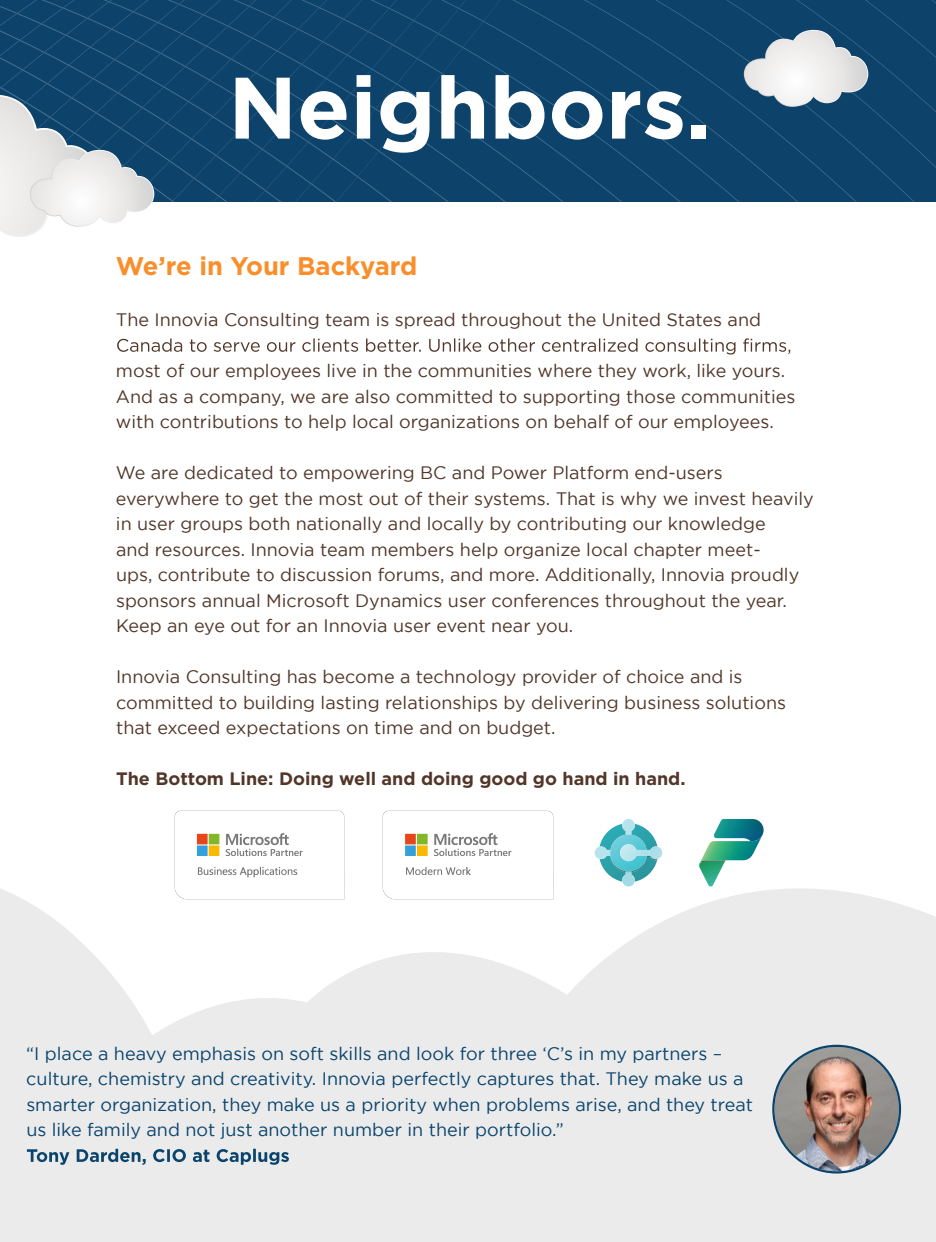
<style>
.page{position:relative;width:936px;height:1242px;background:#fff}
.page>*{position:absolute;margin:0;border:0;box-sizing:border-box;transform-origin:0 0}
.t1{font:700 87px "Gotham";color:#fff}
.t2{font:700 25.5px "Gotham";color:#f98e2b}
.t3{font:18px/25.5px "Gotham";color:#513629}
.t4{font:18px/25.5px "Gotham";color:#0a446c}
.t5{font:700 18px "Gotham";color:#513629}
</style>
<div class="page">
<svg style="left:0;top:815px;width:383px;height:427px"></svg>
<svg style="left:9px;top:853px;width:927px;height:389px;fill:#ebebec"></svg>
<div style="left:0;top:0;width:936px;height:202px;background:#0d436b"></div>
<svg style="left:117px;top:338px;width:673px;height:17px"></svg>
<svg style="left:744px;top:30px;width:128px;height:78px"></svg>
<svg style="left:27px;top:1149px;width:262px;height:16px;background:#a1b4c2"></svg>
<img style="left:774px;top:1047px;width:125px;height:124px;border-radius:62px">
<img style="left:714px;top:819px;width:49px;height:15px">
<svg style="left:699px;top:834px;width:64px;height:52px"></svg>
<img style="left:700px;top:835px;width:62px;height:28px">
<svg style="left:595px;top:819px;width:68px;height:68px"></svg>
<svg style="left:0;top:95px;width:158px;height:142px"></svg>
<img style="left:175px;top:810px;width:170px;height:90px">
<img style="left:383px;top:810px;width:170px;height:90px">
<h1 class="t1" style="left:228px;top:58px;width:484px">Neighbors.</h1>
<h2 class="t2" style="left:116px;top:251px;width:303px">We’re in Your Backyard</h2>
<p class="t3" style="left:116px;top:307px;width:647px">The Innovia Consulting team is spread throughout the United States and</p>
<p class="t3" style="left:116px;top:358px;width:681px">most of our employees live in the communities where they work, like yours.<br>And as a company, we are also committed to supporting those communities with contributions to help local organizations on behalf of our employees.</p>
<p class="t3" style="left:116px;top:460px;width:699px">We are dedicated to empowering BC and Power Platform end-users everywhere to get the most out of their systems. That is why we invest heavily in user groups both nationally and locally by contributing our knowledge<br>and resources. Innovia team members help organize local chapter meet-<br>ups, contribute to discussion forums, and more. Additionally, Innovia proudly sponsors annual Microsoft Dynamics user conferences throughout the year.<br>Keep an eye out for an Innovia user event near you.</p>
<p class="t3" style="left:116px;top:664px;width:671px">Innovia Consulting has become a technology provider of choice and is committed to building lasting relationships by delivering business solutions that exceed expectations on time and on budget.</p>
<p class="t5" style="left:116px;top:768px;width:571px">The Bottom Line: Doing well and doing good go hand in hand.</p>
<p class="t4" style="left:26px;top:1040px;width:728px">“I place a heavy emphasis on soft skills and look for three ‘C’s in my partners – culture, chemistry and creativity. Innovia perfectly captures that. They make us a smarter organization, they make us a priority when problems arise, and they treat us like family and not just another number in their portfolio.”</p>
</div>
